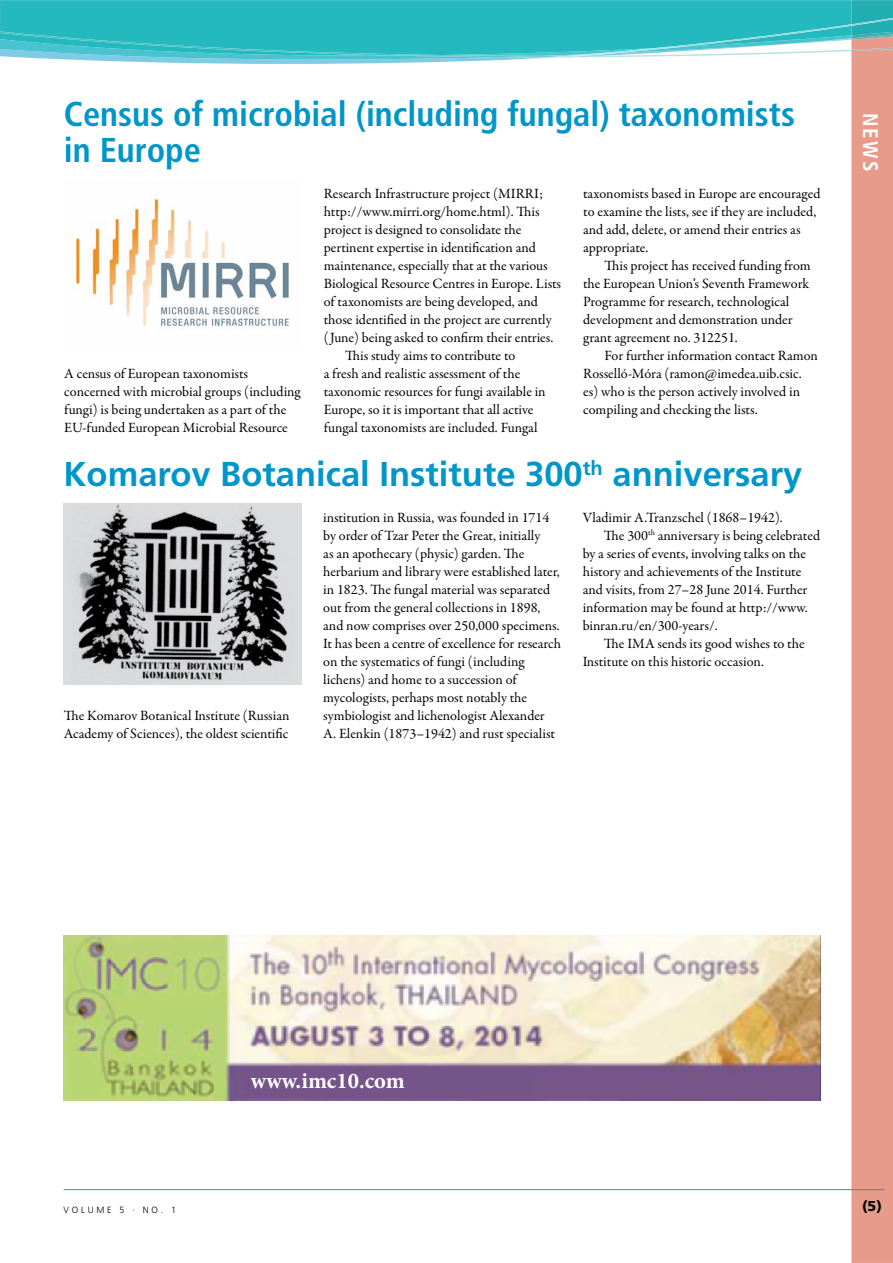
<style>
.page{position:relative;width:893px;height:1263px;background:#fff}
.page>*{position:absolute;margin:0;border:0;box-sizing:border-box;transform-origin:0 0}
.t1{font:700 condensed 34.5px/36px "Frutiger LT Std";color:#0096c9}
.t2{font:700 34.5px "Frutiger LT Std";color:#0096c9}
.t3{font:700 22.5px "Minion Pro";color:#fff}
.t4{font:700 condensed 21px "Frutiger LT Std";color:#fff}
.t5{font:14.25px/18px "Garamond Premr Pro";color:#000}
.t6{font:900 14.25px "Frutiger LT Std";color:#000}
.t7{font:300 9px "Frutiger LT Std";letter-spacing:.3em;color:#000}
</style>
<div class="page">
<div style="left:851px;top:70px;width:41px;height:1193px;background:#e89b8a"></div>
<svg style="left:0;top:0;width:892px;height:70px"></svg>
<hr style="left:64px;top:1189px;width:820px;height:1px;background:#00afad">
<img style="left:72px;top:195px;width:217px;height:132px">
<img style="left:64px;top:503px;width:238px;height:181px">
<img style="left:64px;top:935px;width:756px;height:165px">
<div style="left:251px;top:1071px;width:282px;height:24px;background:#75548a"></div>
<h1 class="t1" style="left:64px;top:98px;width:732px">Census of microbial (including fungal) taxonomists in Europe</h1>
<p class="t5" style="left:64px;top:366px;width:238px">A census of European taxonomists concerned with microbial groups (including fungi) is being undertaken as a part of the EU-funded European Microbial Resource</p>
<p class="t5" style="left:324px;top:186px;width:221px">Research Infrastructure project (MIRRI;</p>
<p class="t5" style="left:324px;top:204px;width:217px">http://www.mirri.org/home.html). This</p>
<p class="t5" style="left:324px;top:222px;width:199px">project is designed to consolidate the</p>
<p class="t5" style="left:324px;top:240px;width:214px">pertinent expertise in identification and</p>
<p class="t5" style="left:324px;top:258px;width:225px">maintenance, especially that at the various</p>
<p class="t5" style="left:324px;top:276px;width:239px">Biological Resource Centres in Europe. Lists</p>
<p class="t5" style="left:324px;top:294px;width:216px">of taxonomists are being developed, and</p>
<p class="t5" style="left:324px;top:312px;width:229px">those identified in the project are currently</p>
<p class="t5" style="left:324px;top:330px;width:231px">(June) being asked to confirm their entries.</p>
<p class="t5" style="left:345px;top:348px;width:172px">This study aims to contribute to</p>
<p class="t5" style="left:324px;top:366px;width:198px">a fresh and realistic assessment of the</p>
<p class="t5" style="left:324px;top:384px;width:223px">taxonomic resources for fungi available in</p>
<p class="t5" style="left:324px;top:402px;width:211px">Europe, so it is important that all active</p>
<p class="t5" style="left:324px;top:420px;width:215px">fungal taxonomists are included. Fungal</p>
<p class="t5" style="left:583px;top:186px;width:239px">taxonomists based in Europe are encouraged to examine the lists, see if they are included, and add, delete, or amend their entries as appropriate.</p>
<p class="t5" style="left:583px;top:258px;width:229px;text-indent:21px">This project has received funding from the European Union’s Seventh Framework Programme for research, technological development and demonstration under grant agreement no. 312251.</p>
<p class="t5" style="left:583px;top:348px;width:236px;text-indent:21px">For further information contact Ramon Rosselló-Móra (ramon@imedea.uib.csic. es) who is the person actively involved in compiling and checking the lists.</p>
<h1 class="t2" style="left:64px;top:459px;width:740px">Komarov Botanical Institute 300<sup>th</sup> anniversary</h1>
<p class="t5" style="left:64px;top:708px;width:227px">The Komarov Botanical Institute (Russian<br>Academy of Sciences), the oldest scientific</p>
<p class="t5" style="left:323px;top:510px;width:239px">institution in Russia, was founded in 1714 by order of Tzar Peter the Great, initially<br>as an apothecary (physic) garden. The herbarium and library were established later, in 1823. The fungal material was separated out from the general collections in 1898, and now comprises over 250,000 specimens.<br>It has been a centre of excellence for research on the systematics of fungi (including lichens) and home to a succession of mycologists, perhaps most notably the symbiologist and lichenologist Alexander A. Elenkin (1873–1942) and rust specialist</p>
<p class="t5" style="left:582px;top:510px;width:202px">Vladimir A.Tranzschel (1868–1942).</p>
<p class="t5" style="left:604px;top:528px;width:218px">The 300<sup>th</sup> anniversary is being celebrated</p>
<p class="t5" style="left:582px;top:546px;width:225px">by a series of events, involving talks on the</p>
<p class="t5" style="left:582px;top:564px;width:220px">history and achievements of the Institute</p>
<p class="t5" style="left:582px;top:582px;width:226px">and visits, from 27–28 June 2014. Further</p>
<p class="t5" style="left:582px;top:600px;width:227px">information may be found at http://www.</p>
<p class="t5" style="left:582px;top:618px;width:136px">binran.ru/en/300-years/.</p>
<p class="t5" style="left:604px;top:636px;width:202px">The IMA sends its good wishes to the</p>
<p class="t5" style="left:582px;top:654px;width:183px">Institute on this historic occasion.</p>
<h3 class="t4" style="left:879px;top:113px;width:60px;rotate:90deg">NEWS</h3>
<h2 class="t3" style="left:251px;top:1067px;width:156px">www.imc10.com</h2>
<p class="t7" style="left:64px;top:1205px;width:114px">VOLUME 5 · NO. 1</p>
<p class="t6" style="left:862px;top:1198px;width:21px">(5)</p>
</div>
